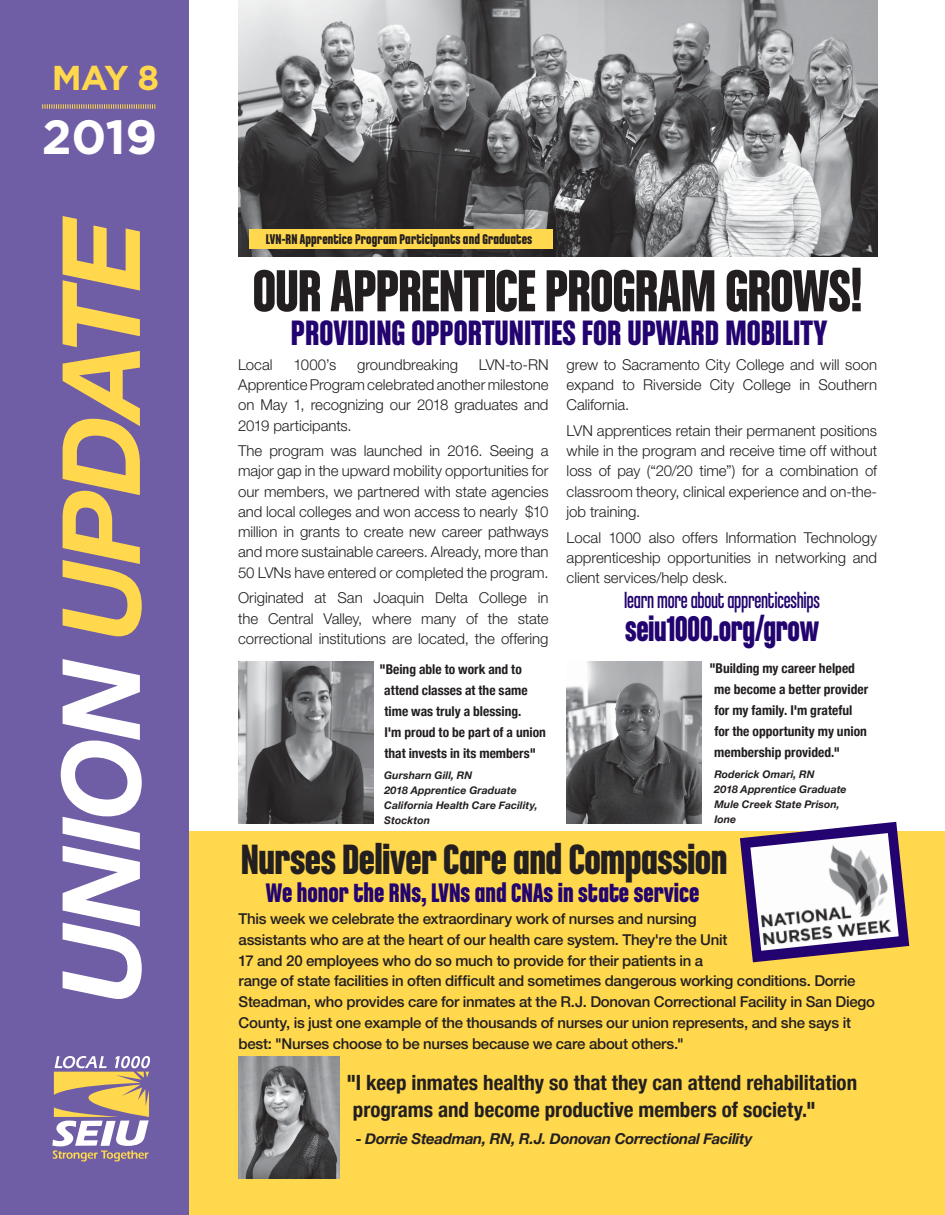
<style>
.page{position:relative;width:945px;height:1215px;background:#fff}
.page>*{position:absolute;margin:0;border:0;box-sizing:border-box;transform-origin:0 0}
.DATE_FRONT_PAGE{font:63px "Chalet Comprime Hong Kong Eighty";letter-spacing:-.02em;color:#231f20}
.t1{font:700 48px "Gotham";color:#fff}
.DATE_FRONT_PAGE-2{font:45px "Chalet Comprime Hong Kong Eighty";letter-spacing:-.015em;color:#231f20}
.DATE_FRONT_PAGE-3{font:37.95px "Chalet Comprime Hong Kong Eighty";letter-spacing:-.015em;color:#22036f;scale:.9 1}
.t2{font:37.5px "Chalet Comprime Hong Kong Eighty";color:#22036f}
.t3{font:700 34.5px "Gotham";color:#ffd84d}
.t4{font:28.5px "Chalet Comprime Hong Kong Eighty";color:#22036f}
.DATE_FRONT_PAGE-4{font:23.4px "Chalet Comprime Cologne Eighty";letter-spacing:-.015em;color:#22036f;scale:.9 1}
.t5{font:700 condensed 21px/27px "Helvetica Neue";color:#231f20}
.t6{font:300 15px/20.2px "Helvetica Neue LT Std";letter-spacing:-.005em;color:#231f20;text-align:justify}
.t7{font:500 15px/20.9px "Helvetica Neue LT Std";letter-spacing:-.02em;color:#231f20}
.t8{font:italic 700 15px "Helvetica Neue";letter-spacing:-.02em;color:#231f20}
.t9{font:15px "Chalet Comprime Hong Kong Eighty";letter-spacing:.005em;color:#231f20}
.t10{font:700 condensed 13.5px/21px "Helvetica Neue";color:#231f20}
.t11{font:italic 700 10.5px/15px "Helvetica Neue";letter-spacing:.01em;color:#231f20}
</style>
<div class="page">
<div style="left:0;top:0;width:189px;height:1215px;background:#6f5da5"></div>
<svg style="left:63px;top:216px;width:79px;height:420px"></svg>
<svg style="left:61px;top:659px;width:81px;height:340px"></svg>
<svg style="left:52px;top:1056px;width:98px;height:105px"></svg>
<svg style="left:42px;top:104px;width:113px;height:5px"></svg>
<div style="left:190px;top:831px;width:755px;height:384px;background:#ffd84d"></div>
<img style="left:238px;top:0;width:640px;height:256px">
<svg style="left:739px;top:821px;width:171px;height:142px"></svg>
<img style="left:750px;top:833px;width:149px;height:118px">
<img style="left:238px;top:661px;width:136px;height:162px">
<img style="left:567px;top:661px;width:135px;height:162px">
<img style="left:238px;top:1057px;width:102px;height:121px">
<div style="left:249px;top:230px;width:303px;height:19px;background:#ffd84d"></div>
<h3 class="t3" style="left:52px;top:57px;width:109px">MAY 8</h3>
<h2 class="t1" style="left:42px;top:109px;width:117px">2019</h2>
<p class="t9" style="left:266px;top:230px;width:268px">LVN-RN Apprentice Program Participants and Graduates</p>
<p class="DATE_FRONT_PAGE" style="left:253px;top:254px;width:612px">OUR APPRENTICE PROGRAM GROWS!</p>
<p class="t2" style="left:291px;top:311px;width:538px">PROVIDING OPPORTUNITIES FOR UPWARD MOBILITY</p>
<p class="t6" style="left:567px;top:354px;width:312px">grew to Sacramento City College and will soon expand to Riverside City College in Southern California.</p>
<p class="t6" style="left:567px;top:420px;width:312px">LVN apprentices retain their permanent positions while in the program and receive time off without loss of pay (“20/20 time”) for a combination of classroom theory, clinical experience and on-the&shy;job training.</p>
<p class="t6" style="left:567px;top:527px;width:312px">Local 1000 also offers Information Technology apprenticeship opportunities in networking and client services/help desk.</p>
<p class="t6" style="left:238px;top:354px;width:312px;text-indent:241px">LVN-to-RN Apprentice Program celebrated another milestone on May 1, recognizing our 2018 graduates and 2019 participants.</p>
<p class="t6" style="left:238px;top:440px;width:312px">The program was launched in 2016. Seeing a major gap in the upward mobility opportunities for our members, we partnered with state agencies and local colleges and won access to nearly $10 million in grants to create new career pathways and more sustainable careers. Already, more than 50 LVNs have entered or completed the program.</p>
<p class="t6" style="left:238px;top:588px;width:312px">Originated at San Joaquin Delta College in the Central Valley, where many of the state correctional institutions are located, the offering</p>
<p class="t6" style="left:238px;top:354px;width:36px">Local</p>
<p class="t6" style="left:294px;top:354px;width:44px">1000’s</p>
<p class="t6" style="left:357px;top:354px;width:102px">groundbreaking</p>
<p class="DATE_FRONT_PAGE-4" style="left:624px;top:588px;width:219px">learn more about apprenticeships</p>
<p class="DATE_FRONT_PAGE-3" style="left:625px;top:607px;width:217px">seiu1000.org/grow</p>
<p class="t10" style="left:714px;top:657px;width:156px;text-indent:-5px">"Building my career helped me become a better provider for my family. I'm grateful for the opportunity my union membership provided."</p>
<p class="t11" style="left:714px;top:767px;width:134px">Roderick Omari, RN<br>2018 Apprentice Graduate<br>Mule Creek State Prison,<br>Ione</p>
<p class="t10" style="left:384px;top:658px;width:163px;text-indent:-5px">"Being able to work and to attend classes at the same time was truly a blessing.<br>I'm proud to be part of a union that invests in its members"</p>
<p class="t11" style="left:384px;top:769px;width:155px">Gursharn Gill, RN<br>2018 Apprentice Graduate<br>California Health Care Facility,<br>Stockton</p>
<p class="DATE_FRONT_PAGE-2" style="left:241px;top:833px;width:488px">Nurses Deliver Care and Compassion</p>
<p class="t4" style="left:266px;top:876px;width:435px">We honor the RNs, LVNs and CNAs in state service</p>
<p class="t7" style="left:238px;top:908px;width:638px">This week we celebrate the extraordinary work of nurses and nursing<br>assistants who are at the heart of our health care system. They're the Unit<br>17 and 20 employees who do so much to provide for their patients in a<br>range of state facilities in often difficult and sometimes dangerous working conditions. Dorrie Steadman, who provides care for inmates at the R.J. Donovan Correctional Facility in San Diego County, is just one example of the thousands of nurses our union represents, and she says it best: "Nurses choose to be nurses because we care about others."</p>
<p class="t5" style="left:353px;top:1067px;width:506px;text-indent:-6px">"I keep inmates healthy so that they can attend rehabilitation programs and become productive members of society."</p>
<p class="t8" style="left:356px;top:1127px;width:398px">- Dorrie Steadman, RN, R.J. Donovan Correctional Facility</p>
</div>
